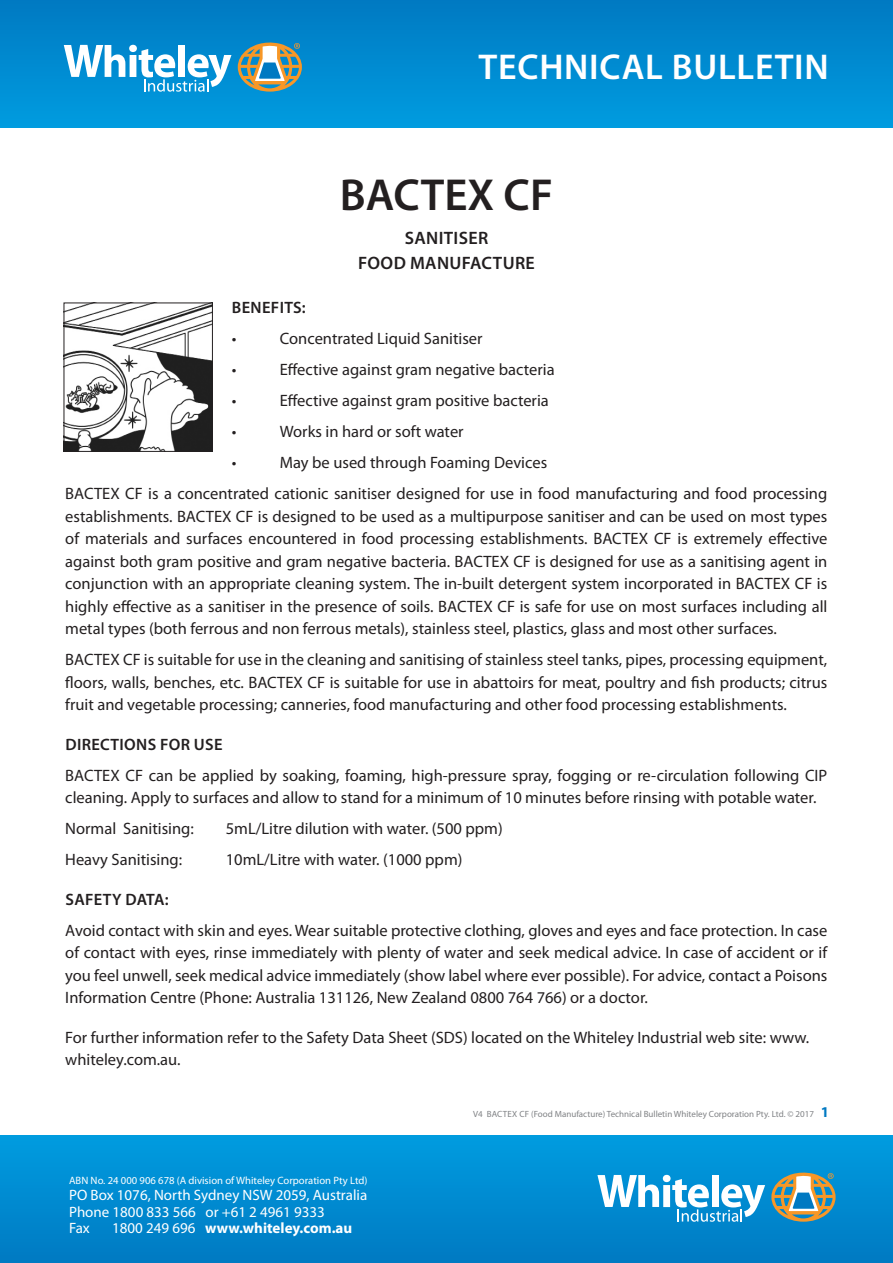
<style>
.page{position:relative;width:893px;height:1263px;background:#fff}
.page>*{position:absolute;margin:0;border:0;box-sizing:border-box;transform-origin:0 0}
.Heading{font:600 45px "Myriad Pro";color:#231f20}
.t1{font:600 36px "Myriad Pro";letter-spacing:.02em;color:#fff}
.Heading-2{font:600 18px "Myriad Pro";letter-spacing:.02em;color:#231f20}
.body_copy{font:16.5px/22.5px "Myriad Pro";color:#231f20;text-align:justify}
.Heading-3{font:16.5px/22.5px "Myriad Pro";color:#231f20}
.Heading-4{font:600 16.5px "Myriad Pro";letter-spacing:.02em;color:#231f20}
.t2{font:15px "Myriad Pro";color:#fff}
.t3{font:700 15px "Myriad Pro";color:#fff}
.t4{font:10.65px "Myriad Pro";color:#fff}
.t5{font:9px "Myriad Pro";color:#808285}
.s1{font-weight:400}
.s2{font-weight:700;font-size:15px;color:#0079c2}
</style>
<div class="page">
<div style="left:0;top:1135px;width:893px;height:128px;background:linear-gradient(to bottom,#009ce0,#007ac2)"></div>
<div style="left:0;top:0;width:893px;height:128px;background:linear-gradient(to bottom,#007ac2,#009cdf)"></div>
<svg style="left:64px;top:45px;width:167px;height:47px"></svg>
<svg style="left:238px;top:43px;width:64px;height:49px;background:#869d8f"></svg>
<svg style="left:597px;top:1175px;width:168px;height:47px"></svg>
<svg style="left:771px;top:1172px;width:65px;height:50px;background:#829c91"></svg>
<img style="left:66px;top:305px;width:145px;height:145px">
<div style="left:64px;top:303px;width:149px;height:149px;border:1px solid #231f20"></div>
<p class="t1" style="left:479px;top:44px;width:352px">TECHNICAL BULLETIN</p>
<p class="Heading" style="left:340px;top:166px;width:215px">BACTEX CF</p>
<p class="Heading-2" style="left:405px;top:226px;width:85px">SANITISER</p>
<p class="Heading-2" style="left:358px;top:252px;width:178px">FOOD MANUFACTURE</p>
<p class="Heading-4" style="left:232px;top:297px;width:75px">BENEFITS:</p>
<p class="body_copy" style="left:232px;top:327px;width:6px">•</p>
<p class="body_copy" style="left:280px;top:327px;width:204px">Concentrated Liquid Sanitiser</p>
<p class="body_copy" style="left:232px;top:358px;width:6px">•</p>
<p class="body_copy" style="left:280px;top:358px;width:276px">Effective against gram negative bacteria</p>
<p class="body_copy" style="left:232px;top:389px;width:6px">•</p>
<p class="body_copy" style="left:280px;top:389px;width:271px">Effective against gram positive bacteria</p>
<p class="body_copy" style="left:232px;top:420px;width:6px">•</p>
<p class="body_copy" style="left:280px;top:420px;width:185px">Works in hard or soft water</p>
<p class="body_copy" style="left:232px;top:451px;width:6px">•</p>
<p class="body_copy" style="left:280px;top:451px;width:269px">May be used through Foaming Devices</p>
<p class="body_copy" style="left:65px;top:482px;width:764px">BACTEX CF is a concentrated cationic sanitiser designed for use in food manufacturing and food processing establishments. BACTEX CF is designed to be used as a multipurpose sanitiser and can be used on most types of materials and surfaces encountered in food processing establishments. BACTEX CF is extremely effective against both gram positive and gram negative bacteria. BACTEX CF is designed for use as a sanitising agent in conjunction with an appropriate cleaning system. The in-built detergent system incorporated in BACTEX CF is highly effective as a sanitiser in the presence of soils. BACTEX CF is safe for use on most surfaces including all metal types (both ferrous and non ferrous metals), stainless steel, plastics, glass and most other surfaces.</p>
<p class="body_copy" style="left:65px;top:648px;width:763px">BACTEX CF is suitable for use in the cleaning and sanitising of stainless steel tanks, pipes, processing equipment, floors, walls, benches, etc. BACTEX CF is suitable for use in abattoirs for meat, poultry and fish products; citrus fruit and vegetable processing; canneries, food manufacturing and other food processing establishments.</p>
<p class="Heading-4" style="left:65px;top:734px;width:159px">DIRECTIONS FOR USE</p>
<p class="body_copy" style="left:65px;top:764px;width:763px">BACTEX CF can be applied by soaking, foaming, high-pressure spray, fogging or re-circulation following CIP cleaning. Apply to surfaces and allow to stand for a minimum of 10 minutes before rinsing with potable water.</p>
<p class="body_copy" style="left:65px;top:817px;width:130px">Normal Sanitising:</p>
<p class="body_copy" style="left:226px;top:817px;width:278px">5mL/Litre dilution with water. (500 ppm)</p>
<p class="body_copy" style="left:65px;top:848px;width:118px">Heavy Sanitising:</p>
<p class="body_copy" style="left:226px;top:848px;width:238px">10mL/Litre with water. (1000 ppm)</p>
<p class="Heading-4" style="left:65px;top:889px;width:105px">SAFETY DATA:</p>
<p class="body_copy" style="left:65px;top:919px;width:764px">Avoid contact with skin and eyes. Wear suitable protective clothing, gloves and eyes and face protection. In case of contact with eyes, rinse immediately with plenty of water and seek medical advice. In case of accident or if you feel unwell, seek medical advice immediately (show label where ever possible). For advice, contact a Poisons Information Centre (Phone: Australia 131126, New Zealand 0800 764 766) or a doctor.</p>
<p class="Heading-3" style="left:65px;top:1026px;width:746px">For further information refer to the Safety Data Sheet (SDS) located on the Whiteley Industrial web site: www. whiteley.com.au.</p>
<p class="t4" style="left:69px;top:1173px;width:300px">ABN No. 24 000 906 678 (A division of Whiteley Corporation Pty Ltd)</p>
<p class="t2" style="left:69px;top:1186px;width:300px">PO Box 1076, North Sydney NSW 2059, Australia</p>
<p class="t2" style="left:69px;top:1202px;width:257px">Phone 1800 833 566 or +61 2 4961 9333</p>
<p class="t2" style="left:69px;top:1219px;width:22px">Fax</p>
<p class="t3" style="left:112px;top:1218px;width:242px"><span class="s1">1800 249 696</span> www.whiteley.com.au</p>
<p class="t5" style="left:473px;top:1108px;width:358px">V4 BACTEX CF (Food Manufacture) Technical Bulletin Whiteley Corporation Pty. Ltd. © 2017 <span class="s2">1</span></p>
</div>
